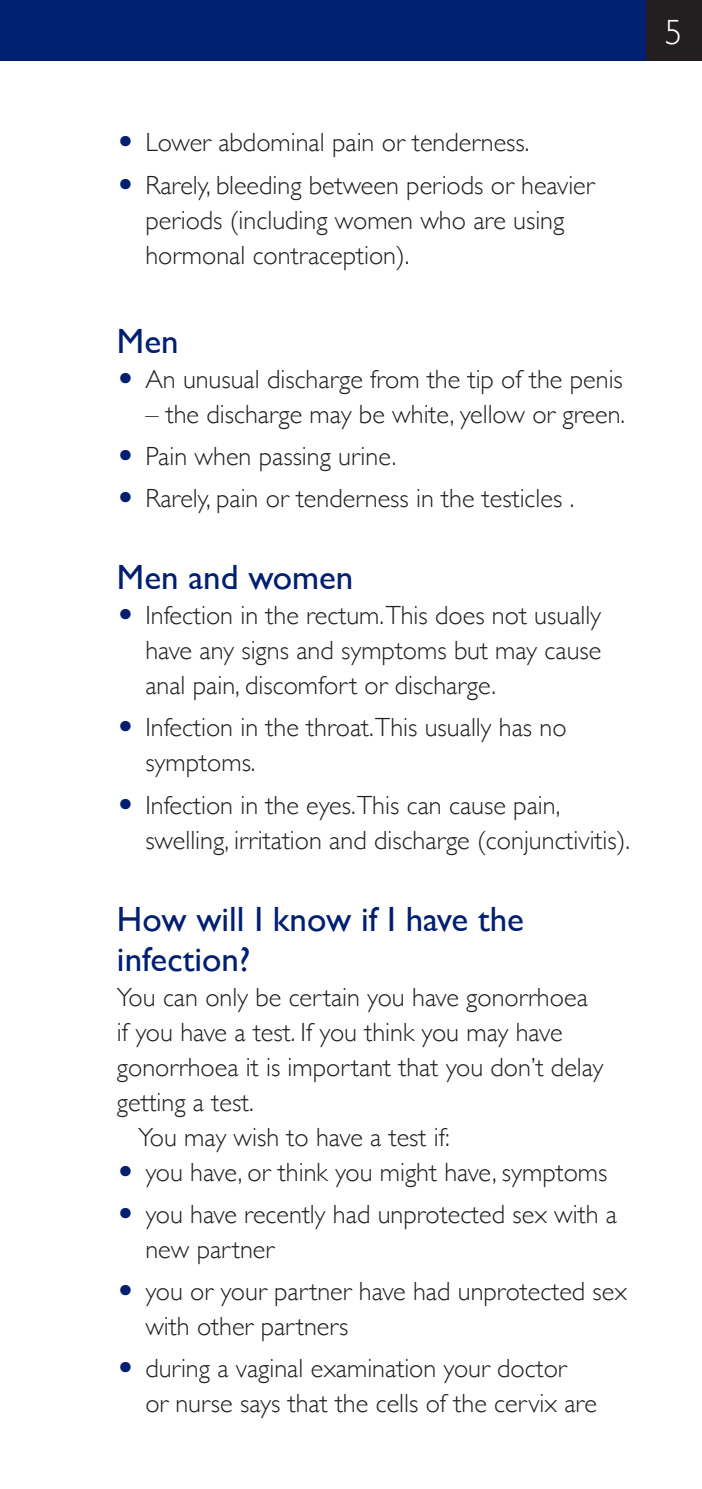
<style>
.page{position:relative;width:702px;height:1489px;background:#fff}
.page>*{position:absolute;margin:0;border:0;box-sizing:border-box;transform-origin:0 0}
.Sub_Header{font:35px/40px "Gill Sans";color:#001f70}
.t1{font:300 35px "Gill Sans";color:#fff}
.Main_Body_bullet_poi{font:300 26.25px/35px "Gill Sans";color:#231f20}
.Main_Body_text{font:300 26.25px/35px "Gill Sans";color:#231f20}
.Man_Body_text_1st_li{font:300 26.25px "Gill Sans";color:#231f20}
.s1{font-family:"European Pi Three";font-weight:400;color:#001f70}
</style>
<div class="page">
<div style="left:645px;top:0;width:57px;height:60px;background:#231f20"></div>
<div style="left:0;top:0;width:645px;height:60px;background:#001f70"></div>
<p class="Main_Body_bullet_poi" style="left:117px;top:124px;width:414px"><span class="s1">O</span> Lower abdominal pain or tenderness.</p>
<p class="Main_Body_bullet_poi" style="left:145px;top:166px;width:450px;text-indent:-28px"><span class="s1">O</span> Rarely, bleeding between periods or heavier periods (including women who are using hormonal contraception).</p>
<p class="Sub_Header" style="left:117px;top:320px;width:63px">Men</p>
<p class="Main_Body_bullet_poi" style="left:117px;top:360px;width:507px"><span class="s1">O</span> An unusual discharge from the tip of the penis</p>
<p class="Main_Body_bullet_poi" style="left:145px;top:395px;width:481px">– the discharge may be white, yellow or green.</p>
<p class="Main_Body_bullet_poi" style="left:117px;top:437px;width:281px"><span class="s1">O</span> Pain when passing urine.</p>
<p class="Main_Body_bullet_poi" style="left:117px;top:479px;width:459px"><span class="s1">O</span> Rarely, pain or tenderness in the testicles .</p>
<p class="Sub_Header" style="left:117px;top:557px;width:238px">Men and women</p>
<p class="Main_Body_bullet_poi" style="left:145px;top:597px;width:457px;text-align:justify;text-indent:-28px"><span class="s1">O</span> Infection in the rectum.This does not usually have any signs and symptoms but may cause anal pain, discomfort or discharge.</p>
<p class="Main_Body_bullet_poi" style="left:145px;top:709px;width:423px;text-indent:-28px"><span class="s1">O</span> Infection in the throat.This usually has no symptoms.</p>
<p class="Main_Body_bullet_poi" style="left:145px;top:786px;width:486px;text-indent:-28px"><span class="s1">O</span> Infection in the eyes.This can cause pain, swelling, irritation and discharge (conjunctivitis).</p>
<p class="Sub_Header" style="left:117px;top:898px;width:408px">How will I know if I have the infection?</p>
<p class="Main_Body_text" style="left:117px;top:978px;width:472px">You can only be certain you have gonorrhoea</p>
<p class="Main_Body_text" style="left:117px;top:1013px;width:488px">if you have a test. If you think you may have gonorrhoea it is important that you don’t delay getting a test.</p>
<p class="Man_Body_text_1st_li" style="left:138px;top:1116px;width:313px">You may wish to have a test if:</p>
<p class="Main_Body_bullet_poi" style="left:117px;top:1153px;width:492px"><span class="s1">O</span> you have, or think you might have, symptoms</p>
<p class="Main_Body_bullet_poi" style="left:145px;top:1195px;width:473px;text-indent:-28px"><span class="s1">O</span> you have recently had unprotected sex with a new partner</p>
<p class="Main_Body_bullet_poi" style="left:145px;top:1272px;width:483px;text-indent:-28px"><span class="s1">O</span> you or your partner have had unprotected sex with other partners</p>
<p class="Main_Body_bullet_poi" style="left:145px;top:1349px;width:453px;text-indent:-28px"><span class="s1">O</span> during a vaginal examination your doctor<br>or nurse says that the cells of the cervix are</p>
<h1 class="t1" style="left:664px;top:5px;width:19px">5</h1>
</div>
